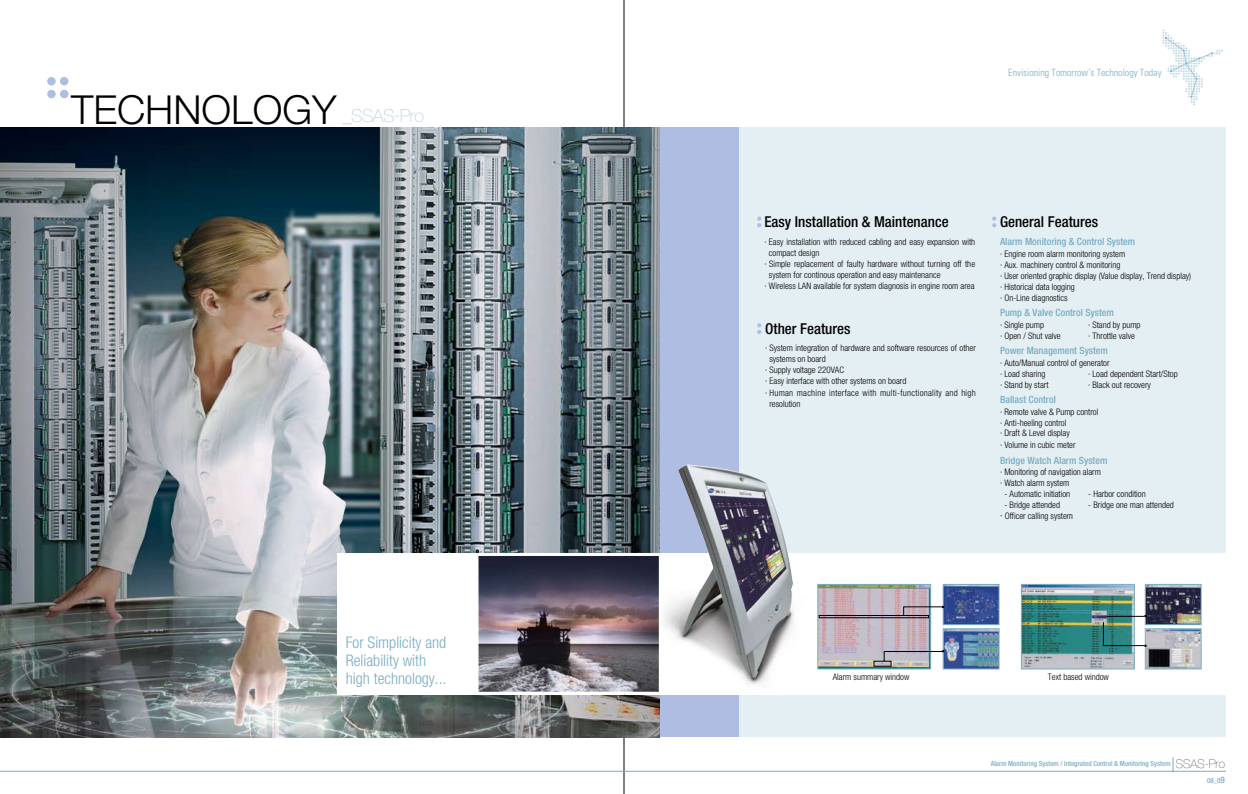
<style>
.page{position:relative;width:1248px;height:794px;background:#fff}
.page>*{position:absolute;margin:0;border:0;box-sizing:border-box;transform-origin:0 0}
.t1{font:300 40px "Helvetica Neue";color:#000}
.t2{font:100 18px "Helvetica Neue";letter-spacing:-.03em;color:#bcd6e2}
.t3{font:300 condensed 16px/18px "Helvetica Neue";color:#79adc4}
.t4{font:500 condensed 15px "Helvetica Neue";color:#000}
.t5{font:500 condensed 10px "Helvetica Neue";color:#79adc4}
.t6{font:300 condensed 10px "Univers";color:#79adc4}
.t7{font:300 condensed 9px/11px "Helvetica Neue";color:#000}
.t8{font:300 condensed 9px "Helvetica Neue";letter-spacing:.03em;color:#000}
.t9{font:500 condensed 7px "Helvetica Neue";color:#79adc4}
.s1{font-size:10px}
.s2{font-weight:200;font-stretch:normal;font-size:12px;color:#000}
.s3{font-size:9px}
</style>
<div class="page">
<hr style="left:623px;top:0;width:1px;height:794px;background:#000">
<div style="left:624px;top:128px;width:601px;height:609px;background:#e4eff3"></div>
<div style="left:624px;top:128px;width:114px;height:609px;background:#aebde1"></div>
<img style="left:624px;top:128px;width:35px;height:609px">
<div style="left:624px;top:553px;width:601px;height:141px;background:#fff"></div>
<img style="left:638px;top:464px;width:156px;height:220px">
<img style="left:819px;top:586px;width:109px;height:81px">
<div style="left:817px;top:584px;width:113px;height:85px;border:1px solid #79adc4"></div>
<img style="left:1023px;top:586px;width:109px;height:81px">
<div style="left:1021px;top:584px;width:113px;height:85px;border:1px solid #79adc4"></div>
<img style="left:944px;top:586px;width:53px;height:20px">
<div style="left:942px;top:584px;width:57px;height:41px;border:1px solid #79adc4"></div>
<img style="left:944px;top:666px;width:53px;height:1px">
<div style="left:942px;top:628px;width:57px;height:41px;border:1px solid #79adc4"></div>
<img style="left:1146px;top:586px;width:53px;height:37px">
<div style="left:1144px;top:584px;width:57px;height:41px;border:1px solid #79adc4"></div>
<img style="left:1146px;top:630px;width:53px;height:37px">
<div style="left:1144px;top:628px;width:57px;height:41px;border:1px solid #79adc4"></div>
<hr style="left:624px;top:771px;width:601px;height:1px;background:#79adc4">
<svg style="left:1172px;top:757px;width:1px;height:14px"></svg>
<svg style="left:1162px;top:29px;width:60px;height:76px"></svg>
<img style="left:818px;top:606px;width:328px;height:60px">
<svg style="left:757px;top:217px;width:4px;height:10px"></svg>
<svg style="left:992px;top:217px;width:4px;height:10px"></svg>
<svg style="left:757px;top:323px;width:4px;height:11px"></svg>
<img style="left:0;top:128px;width:624px;height:609px">
<div style="left:337px;top:553px;width:287px;height:141px;background:#fff"></div>
<hr style="left:0;top:771px;width:624px;height:1px;background:#79adc4">
<div style="left:47px;top:77px;width:9px;height:8px;background:#aebde1;border-radius:50%"></div>
<div style="left:60px;top:77px;width:8px;height:8px;background:#aebde1;border-radius:50%"></div>
<div style="left:47px;top:90px;width:9px;height:8px;background:#aebde1;border-radius:50%"></div>
<div style="left:60px;top:90px;width:8px;height:8px;background:#aebde1;border-radius:50%"></div>
<img style="left:478px;top:553px;width:183px;height:139px">
<h1 class="t1" style="left:71px;top:86px;width:267px">TECHNOLOGY</h1>
<h2 class="t2" style="left:343px;top:106px;width:83px">_SSAS-Pro</h2>
<h3 class="t3" style="left:346px;top:633px;width:102px">For Simplicity and<br>Reliability with high technology...</h3>
<p class="t6" style="left:1008px;top:67px;width:155px">Envisioning Tomorrow’s Technology Today</p>
<h3 class="t4" style="left:764px;top:213px;width:185px">Easy Installation &amp; Maintenance</h3>
<p class="t7" style="left:764px;top:236px;width:212px">· Easy installation with reduced cabling and easy expansion with</p>
<p class="t7" style="left:768px;top:247px;width:52px">compact design</p>
<p class="t7" style="left:764px;top:258px;width:212px">· Simple replacement of faulty hardware without turning off the</p>
<p class="t7" style="left:768px;top:269px;width:173px">system for continous operation and easy maintenance</p>
<p class="t7" style="left:764px;top:280px;width:211px">· Wireless LAN available for system diagnosis in engine room area</p>
<h3 class="t4" style="left:765px;top:320px;width:87px">Other Features</h3>
<p class="t7" style="left:765px;top:343px;width:212px">· System integration of hardware and software resources of other</p>
<p class="t7" style="left:769px;top:354px;width:58px">systems on board</p>
<p class="t7" style="left:765px;top:365px;width:80px">· Supply voltage 220VAC</p>
<p class="t7" style="left:765px;top:376px;width:143px">· Easy interface with other systems on board</p>
<p class="t8" style="left:765px;top:387px;width:212px">· Human machine interface with multi-functionality and high</p>
<p class="t7" style="left:769px;top:398px;width:32px">resolution</p>
<h3 class="t4" style="left:999px;top:213px;width:100px">General Features</h3>
<p class="t5" style="left:999px;top:236px;width:137px">Alarm Monitoring &amp; Control System</p>
<p class="t7" style="left:999px;top:248px;width:193px">· Engine room alarm monitoring system<br>· Aux. machinery control &amp; monitoring<br>· User oriented graphic display (Value display, Trend display) · Historical data logging<br>· On-Line diagnostics</p>
<p class="t5" style="left:999px;top:307px;width:115px">Pump &amp; Valve Control System</p>
<p class="t7" style="left:999px;top:319px;width:46px">· Single pump</p>
<p class="t7" style="left:1088px;top:319px;width:54px">· Stand by pump</p>
<p class="t7" style="left:999px;top:330px;width:62px">· Open / Shut valve</p>
<p class="t7" style="left:1088px;top:330px;width:48px">· Throttle valve</p>
<p class="t5" style="left:999px;top:345px;width:109px">Power Management System</p>
<p class="t7" style="left:999px;top:357px;width:111px">· Auto/Manual control of generator · Load sharing</p>
<p class="t7" style="left:1088px;top:368px;width:91px">· Load dependent Start/Stop</p>
<p class="t7" style="left:999px;top:379px;width:50px">· Stand by start</p>
<p class="t7" style="left:1088px;top:379px;width:64px">· Black out recovery</p>
<p class="t5" style="left:999px;top:394px;width:57px">Ballast Control</p>
<p class="t7" style="left:999px;top:406px;width:100px">· Remote valve &amp; Pump control · Anti-heeling control<br>· Draft &amp; Level display<br>· Volume in cubic meter</p>
<p class="t5" style="left:999px;top:454px;width:109px">Bridge Watch Alarm System</p>
<p class="t7" style="left:999px;top:466px;width:102px">· Monitoring of navigation alarm · Watch alarm system</p>
<p class="t7" style="left:1004px;top:488px;width:67px">- Automatic initiation</p>
<p class="t7" style="left:1088px;top:488px;width:59px">- Harbor condition</p>
<p class="t7" style="left:1004px;top:499px;width:57px">- Bridge attended</p>
<p class="t7" style="left:1088px;top:499px;width:87px">- Bridge one man attended</p>
<p class="t7" style="left:999px;top:510px;width:75px"><span class="s1">·</span> Officer calling system</p>
<p class="t7" style="left:832px;top:671px;width:78px">Alarm summary window</p>
<p class="t7" style="left:1047px;top:671px;width:62px">Text based window</p>
<p class="t9" style="left:990px;top:759px;width:236px">Alarm Monitoring System / Integrated Control &amp; Monitoring System <span class="s2">SSAS-Pro</span></p>
<p class="t9" style="left:1206px;top:776px;width:19px">08_0<span class="s3">9</span></p>
</div>
